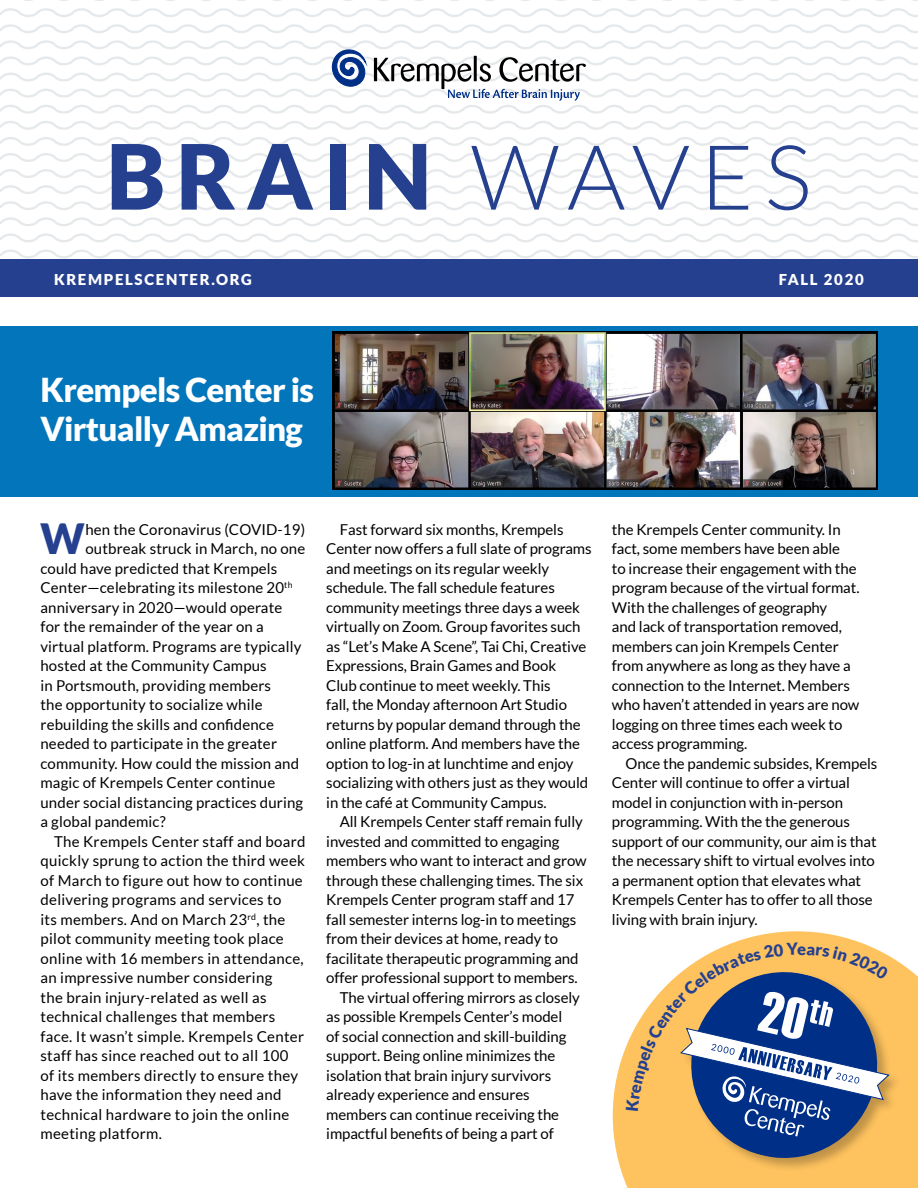
<style>
.page{position:relative;width:918px;height:1188px;background:#fff}
.page>*{position:absolute;margin:0;border:0;box-sizing:border-box;transform-origin:0 0}
.t1{font:900 90px "Lato";letter-spacing:.12em;color:#25408f}
.t2{font:900 41.7px "Lato";color:#25408f}
.t3{font:900 33px/39px "Lato";letter-spacing:-.02em;color:#fff}
.t4{font:15px/19.5px "Lato";letter-spacing:-.005em;color:#000}
.t5{font:15px "Lato";letter-spacing:.02em;color:#000}
.t6{font:900 15px "Lato";letter-spacing:.11em;color:#fff}
.s1{font-weight:300}
</style>
<div class="page">
<svg style="left:613px;top:931px;width:305px;height:257px;fill:#fec35f"></svg>
<div style="left:0;top:326px;width:918px;height:171px;background:#0375bb"></div>
<svg style="left:0;top:0;width:918px;height:259px"></svg>
<div style="left:0;top:259px;width:918px;height:38px;background:#25408f"></div>
<img style="left:332px;top:332px;width:545px;height:157px">
<div style="left:680px;top:971px;width:223px;height:202px;background:#fec35f"></div>
<svg style="left:626px;top:943px;width:264px;height:224px"></svg>
<h1 class="t1" style="left:106px;top:124px;width:707px">BRAIN <span class="s1">WAVES</span></h1>
<p class="t6" style="left:54px;top:271px;width:199px">KREMPELSCENTER.ORG</p>
<p class="t6" style="left:779px;top:271px;width:87px">FALL 2020</p>
<h3 class="t3" style="left:40px;top:369px;width:275px">Krempels Center is<br>Virtually Amazing</h3>
<h2 class="t2" style="left:40px;top:515px;width:46px">W</h2>
<p class="t4" style="left:85px;top:520px;width:221px">hen the Coronavirus (COVID-19)</p>
<p class="t4" style="left:85px;top:539px;width:221px">outbreak struck in March, no one</p>
<p class="t4" style="left:41px;top:559px;width:238px">could have predicted that Krempels</p>
<p class="t4" style="left:41px;top:578px;width:254px">Center—celebrating its milestone 20<sup>th</sup></p>
<p class="t4" style="left:41px;top:598px;width:243px">anniversary in 2020—would operate</p>
<p class="t4" style="left:41px;top:617px;width:225px">for the remainder of the year on a</p>
<p class="t4" style="left:41px;top:637px;width:262px">virtual platform. Programs are typically</p>
<p class="t4" style="left:41px;top:656px;width:228px">hosted at the Community Campus</p>
<p class="t4" style="left:41px;top:676px;width:232px">in Portsmouth, providing members</p>
<p class="t4" style="left:41px;top:695px;width:224px">the opportunity to socialize while</p>
<p class="t4" style="left:41px;top:715px;width:235px">rebuilding the skills and confidence</p>
<p class="t4" style="left:41px;top:734px;width:238px">needed to participate in the greater</p>
<p class="t4" style="left:41px;top:754px;width:260px">community. How could the mission and</p>
<p class="t4" style="left:41px;top:773px;width:236px">magic of Krempels Center continue</p>
<p class="t4" style="left:41px;top:793px;width:264px">under social distancing practices during</p>
<p class="t4" style="left:41px;top:812px;width:127px">a global pandemic?</p>
<p class="t5" style="left:54px;top:833px;width:253px">The Krempels Center staff and board</p>
<p class="t5" style="left:41px;top:853px;width:266px">quickly sprung to action the third week</p>
<p class="t5" style="left:41px;top:872px;width:264px">of March to figure out how to continue</p>
<p class="t5" style="left:41px;top:892px;width:243px">delivering programs and services to</p>
<p class="t5" style="left:41px;top:911px;width:246px">its members. And on March 23<sup>rd</sup>, the</p>
<p class="t5" style="left:40px;top:931px;width:245px">pilot community meeting took place</p>
<p class="t5" style="left:40px;top:950px;width:265px">online with 16 members in attendance,</p>
<p class="t5" style="left:40px;top:970px;width:233px">an impressive number considering</p>
<p class="t5" style="left:40px;top:989px;width:228px">the brain injury-related as well as</p>
<p class="t5" style="left:40px;top:1009px;width:237px">technical challenges that members</p>
<p class="t5" style="left:40px;top:1028px;width:265px">face. It wasn’t simple. Krempels Center</p>
<p class="t5" style="left:40px;top:1048px;width:249px">staff has since reached out to all 100</p>
<p class="t5" style="left:40px;top:1067px;width:259px">of its members directly to ensure they</p>
<p class="t5" style="left:40px;top:1087px;width:242px">have the information they need and</p>
<p class="t5" style="left:40px;top:1106px;width:250px">technical hardware to join the online</p>
<p class="t5" style="left:40px;top:1126px;width:123px">meeting platform.</p>
<p class="t4" style="left:326px;top:520px;width:267px;text-indent:14px">Fast forward six months, Krempels Center now offers a full slate of programs and meetings on its regular weekly schedule. The fall schedule features community meetings three days a week virtually on Zoom. Group favorites such as “Let’s Make A Scene”, Tai Chi, Creative Expressions, Brain Games and Book<br>Club continue to meet weekly. This<br>fall, the Monday afternoon Art Studio returns by popular demand through the online platform. And members have the option to log-in at lunchtime and enjoy socializing with others just as they would in the café at Community Campus.</p>
<p class="t4" style="left:340px;top:812px;width:245px">All Krempels Center staff remain fully</p>
<p class="t4" style="left:326px;top:832px;width:235px">invested and committed to engaging</p>
<p class="t4" style="left:326px;top:851px;width:262px">members who want to interact and grow</p>
<p class="t4" style="left:326px;top:871px;width:258px">through these challenging times. The six</p>
<p class="t4" style="left:326px;top:890px;width:250px">Krempels Center program staff and 17</p>
<p class="t4" style="left:326px;top:910px;width:252px">fall semester interns log-in to meetings</p>
<p class="t4" style="left:326px;top:929px;width:233px">from their devices at home, ready to</p>
<p class="t4" style="left:326px;top:949px;width:254px">facilitate therapeutic programming and</p>
<p class="t4" style="left:326px;top:968px;width:253px">offer professional support to members.</p>
<p class="t4" style="left:340px;top:988px;width:242px">The virtual offering mirrors as closely</p>
<p class="t4" style="left:326px;top:1007px;width:238px">as possible Krempels Center’s model</p>
<p class="t4" style="left:326px;top:1027px;width:242px">of social connection and skill-building</p>
<p class="t4" style="left:326px;top:1046px;width:231px">support. Being online minimizes the</p>
<p class="t4" style="left:326px;top:1066px;width:227px">isolation that brain injury survivors</p>
<p class="t4" style="left:326px;top:1085px;width:205px">already experience and ensures</p>
<p class="t4" style="left:326px;top:1105px;width:234px">members can continue receiving the</p>
<p class="t4" style="left:326px;top:1124px;width:229px">impactful benefits of being a part of</p>
<p class="t4" style="left:612px;top:520px;width:249px">the Krempels Center community. In fact, some members have been able<br>to increase their engagement with the program because of the virtual format.<br>With the challenges of geography<br>and lack of transportation removed, members can join Krempels Center from anywhere as long as they have a connection to the Internet. Members who haven’t attended in years are now logging on three times each week to access programming.</p>
<p class="t4" style="left:612px;top:754px;width:267px;text-indent:14px">Once the pandemic subsides, Krempels Center will continue to offer a virtual model in conjunction with in-person programming. With the the generous support of our community, our aim is that the necessary shift to virtual evolves into a permanent option that elevates what Krempels Center has to offer to all those living with brain injury.</p>
</div>
